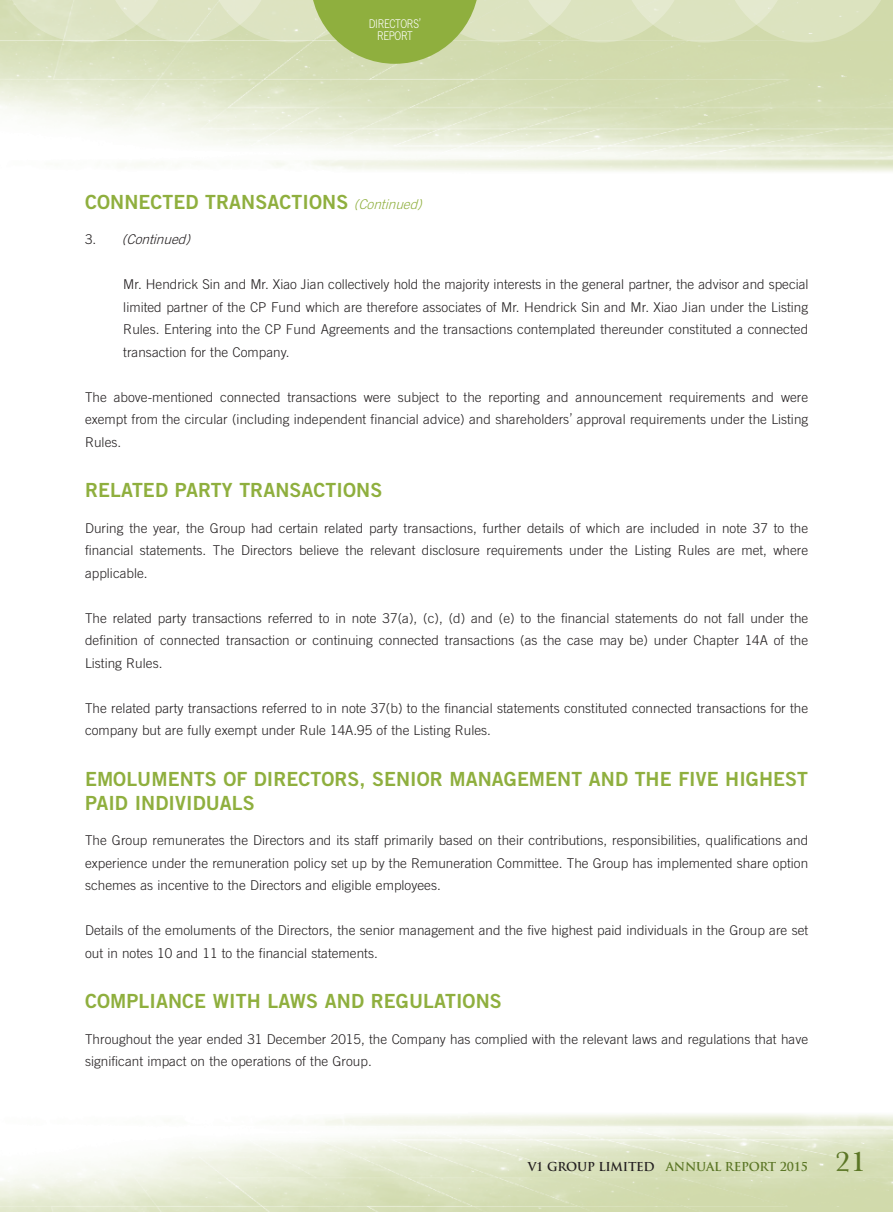
<style>
.page{position:relative;width:893px;height:1212px;background:#fff}
.page>*{position:absolute;margin:0;border:0;box-sizing:border-box;transform-origin:0 0}
.t1{font:500 29.25px "M Sung HK";color:#5b7625}
.Heading_1{font:19.5px/24px "Trade Gothic LT Std Bd 2";letter-spacing:.005em;color:#8faf3e}
.Body_Text{font:300 13.5px/22.5px "Trade Gothic LT Std";letter-spacing:.005em;color:#231f20;text-align:justify}
.Body_Text-2{font:italic 300 13.5px "Trade Gothic LT Std";color:#231f20}
.t2{font:700 12px "Trajan Pro";letter-spacing:-.02em;color:#5b7625}
.t3{font:300 12px/12px "Trade Gothic LT Std";letter-spacing:-.035em;color:#fff;text-align:center;scale:.85 1}
.s1{font-family:"Trade Gothic LT Std";font-weight:300;font-style:italic;font-size:13.5px}
.s2{font-style:normal}
.s3{color:#231f20}
</style>
<div class="page">
<img style="left:0;top:0;width:893px;height:1212px">
<svg style="left:1px;top:0;width:891px;height:64px;background:#ced9a9"></svg>
<p class="t3" style="left:369px;top:17px;width:63px">DIRECTORS’<br>REPORT</p>
<p class="Heading_1" style="left:85px;top:189px;width:342px">CONNECTED TRANSACTIONS <span class="s1">(Continued)</span></p>
<p class="Body_Text-2" style="left:85px;top:231px;width:111px"><span class="s2">3 .</span> (Continued)</p>
<p class="Body_Text" style="left:123px;top:273px;width:687px">Mr. Hendrick Sin and Mr. Xiao Jian collectively hold the majority interests in the general partner, the advisor and special limited partner of the CP Fund which are therefore associates of Mr. Hendrick Sin and Mr. Xiao Jian under the Listing Rules. Entering into the CP Fund Agreements and the transactions contemplated thereunder constituted a connected transaction for the Company.</p>
<p class="Body_Text" style="left:85px;top:385px;width:725px">The above-mentioned connected transactions were subject to the reporting and announcement requirements and were exempt from the circular (including independent financial advice) and shareholders’ approval requirements under the Listing Rules.</p>
<p class="Heading_1" style="left:85px;top:478px;width:299px">RELATED PARTY TRANSACTIONS</p>
<p class="Body_Text" style="left:85px;top:516px;width:725px">During the year, the Group had certain related party transactions, further details of which are included in note 37 to the financial statements. The Directors believe the relevant disclosure requirements under the Listing Rules are met, where applicable.</p>
<p class="Body_Text" style="left:85px;top:606px;width:725px">The related party transactions referred to in note 37(a), (c), (d) and (e) to the financial statements do not fall under the definition of connected transaction or continuing connected transactions (as the case may be) under Chapter 14A of the Listing Rules.</p>
<p class="Body_Text" style="left:85px;top:696px;width:725px">The related party transactions referred to in note 37(b) to the financial statements constituted connected transactions for the company but are fully exempt under Rule 14A.95 of the Listing Rules.</p>
<p class="Heading_1" style="left:85px;top:766px;width:724px">EMOLUMENTS OF DIRECTORS, SENIOR MANAGEMENT AND THE FIVE HIGHEST<br>PAID INDIVIDUALS</p>
<p class="Body_Text" style="left:85px;top:829px;width:725px">The Group remunerates the Directors and its staff primarily based on their contributions, responsibilities, qualifications and experience under the remuneration policy set up by the Remuneration Committee. The Group has implemented share option schemes as incentive to the Directors and eligible employees.</p>
<p class="Body_Text" style="left:85px;top:919px;width:725px">Details of the emoluments of the Directors, the senior management and the five highest paid individuals in the Group are set out in notes 10 and 11 to the financial statements.</p>
<p class="Heading_1" style="left:85px;top:989px;width:418px">COMPLIANCE WITH LAWS AND REGULATIONS</p>
<p class="Body_Text" style="left:85px;top:1027px;width:725px">Throughout the year ended 31 December 2015, the Company has complied with the relevant laws and regulations that have significant impact on the operations of the Group.</p>
<p class="t2" style="left:528px;top:1159px;width:282px"><span class="s3">V1 GROUP LIMITED</span> ANNUAL REPORT 2015</p>
<h1 class="t1" style="left:835px;top:1140px;width:32px">21</h1>
</div>
